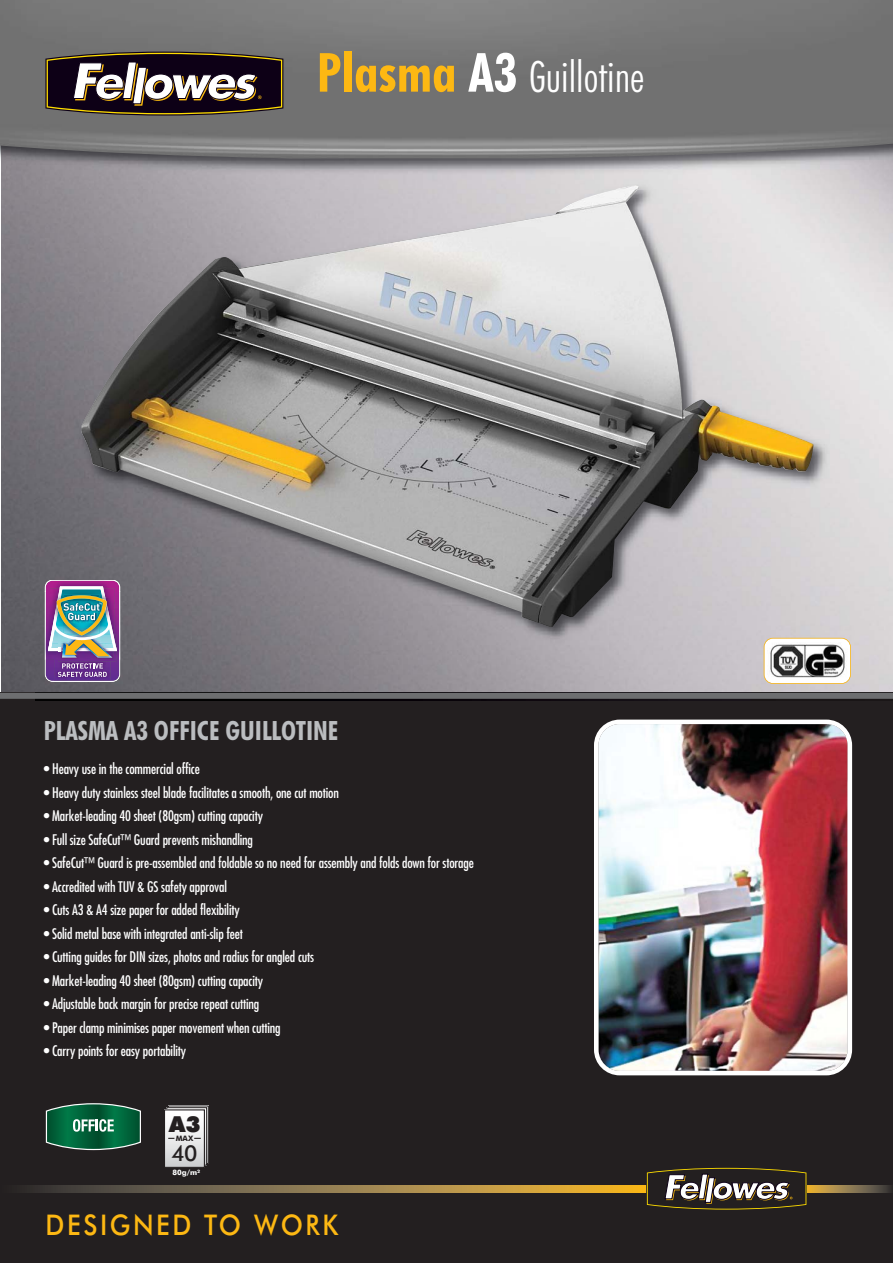
<style>
.page{position:relative;width:893px;height:1263px;background:#fff}
.page>*{position:absolute;margin:0;border:0;box-sizing:border-box;transform-origin:0 0}
.t1{font:300 condensed 43.5px "Futura BT";color:#fff}
.t2{font:500 28.5px "Futura BT";letter-spacing:.1em;color:#fdb813;scale:.9 1}
.t3{font:700 condensed 26.55px "Futura BT";color:#bbbdc0}
.t4{font:900 22.05px "Futura BT";color:#231f20}
.t5{font:500 22.05px "Futura BT";color:#231f20}
.t6{font:condensed 14.25px "Futura";letter-spacing:-.01em;color:#fff}
.t7{font:700 7.5px "Futura BT";color:#fff}
.t8{font:700 7.5px "Futura BT";color:#231f20}
.s1{font-weight:700;font-size:54px;color:#fdb813}
.s2{font-weight:700;font-size:54px}
</style>
<div class="page">
<img style="left:2px;top:189px;width:34px;height:503px">
<div style="left:0;top:692px;width:892px;height:571px;background:#231f20"></div>
<img style="left:36px;top:189px;width:856px;height:512px">
<img style="left:81px;top:189px;width:732px;height:438px">
<img style="left:0;top:158px;width:892px;height:31px">
<img style="left:615px;top:185px;width:24px;height:4px">
<img style="left:0;top:0;width:892px;height:158px">
<div style="left:0;top:693px;width:892px;height:6px;background:#6d6e70"></div>
<img style="left:594px;top:720px;width:258px;height:355px">
<svg style="left:45px;top:52px;width:238px;height:64px"></svg>
<img style="left:25px;top:1186px;width:621px;height:6px">
<img style="left:806px;top:1186px;width:86px;height:6px">
<svg style="left:646px;top:1167px;width:160px;height:43px"></svg>
<div style="left:764px;top:639px;width:86px;height:44px;background:#fff;border-radius:9px"></div>
<div style="left:763px;top:638px;width:87px;height:46px;border:2px solid #fdb813;border-radius:9px"></div>
<img style="left:770px;top:643px;width:77px;height:35px">
<svg style="left:45px;top:1103px;width:96px;height:48px;background:#246d4e"></svg>
<div style="left:168px;top:1106px;width:41px;height:58px;border:1px solid #231f20"></div>
<div style="left:166px;top:1107px;width:41px;height:58px;border:1px solid #231f20"></div>
<div style="left:164px;top:1110px;width:40px;height:57px;background:linear-gradient(to bottom,#fff,#cdced0)"></div>
<div style="left:164px;top:1109px;width:41px;height:59px;border:1px solid #231f20"></div>
<img style="left:45px;top:580px;width:75px;height:102px">
<h1 class="t1" style="left:317px;top:59px;width:329px"><span class="s1">Plasma</span> <span class="s2">A3</span> Guillotine</h1>
<h3 class="t3" style="left:44px;top:720px;width:296px">PLASMA A3 OFFICE GUILLOTINE</h3>
<p class="t6" style="left:44px;top:763px;width:157px">• Heavy use in the commercial office</p>
<p class="t6" style="left:44px;top:786px;width:296px">• Heavy duty stainless steel blade facilitates a smooth, one cut motion</p>
<p class="t6" style="left:44px;top:810px;width:221px">• Market-leading 40 sheet (80gsm) cutting capacity</p>
<p class="t6" style="left:44px;top:833px;width:211px">• Full size SafeCut™ Guard prevents mishandling</p>
<p class="t6" style="left:44px;top:857px;width:431px">• SafeCut™ Guard is pre-assembled and foldable so no need for assembly and folds down for storage</p>
<p class="t6" style="left:44px;top:880px;width:185px">• Accredited with TUV &amp; GS safety approval</p>
<p class="t6" style="left:44px;top:904px;width:197px">• Cuts A3 &amp; A4 size paper for added flexibility</p>
<p class="t6" style="left:44px;top:927px;width:201px">• Solid metal base with integrated anti-slip feet</p>
<p class="t6" style="left:44px;top:951px;width:272px">• Cutting guides for DIN sizes, photos and radius for angled cuts</p>
<p class="t6" style="left:44px;top:974px;width:221px">• Market-leading 40 sheet (80gsm) cutting capacity</p>
<p class="t6" style="left:44px;top:998px;width:217px">• Adjustable back margin for precise repeat cutting</p>
<p class="t6" style="left:44px;top:1021px;width:238px">• Paper clamp minimises paper movement when cutting</p>
<p class="t6" style="left:44px;top:1045px;width:144px">• Carry points for easy portability</p>
<h3 class="t4" style="left:169px;top:1116px;width:33px">A3</h3>
<p class="t8" style="left:176px;top:1134px;width:19px">MAX</p>
<p class="t7" style="left:172px;top:1168px;width:29px">80g/m²</p>
<h3 class="t5" style="left:171px;top:1139px;width:28px">40</h3>
<h2 class="t2" style="left:46px;top:1213px;width:326px">DESIGNED TO WORK</h2>
</div>
